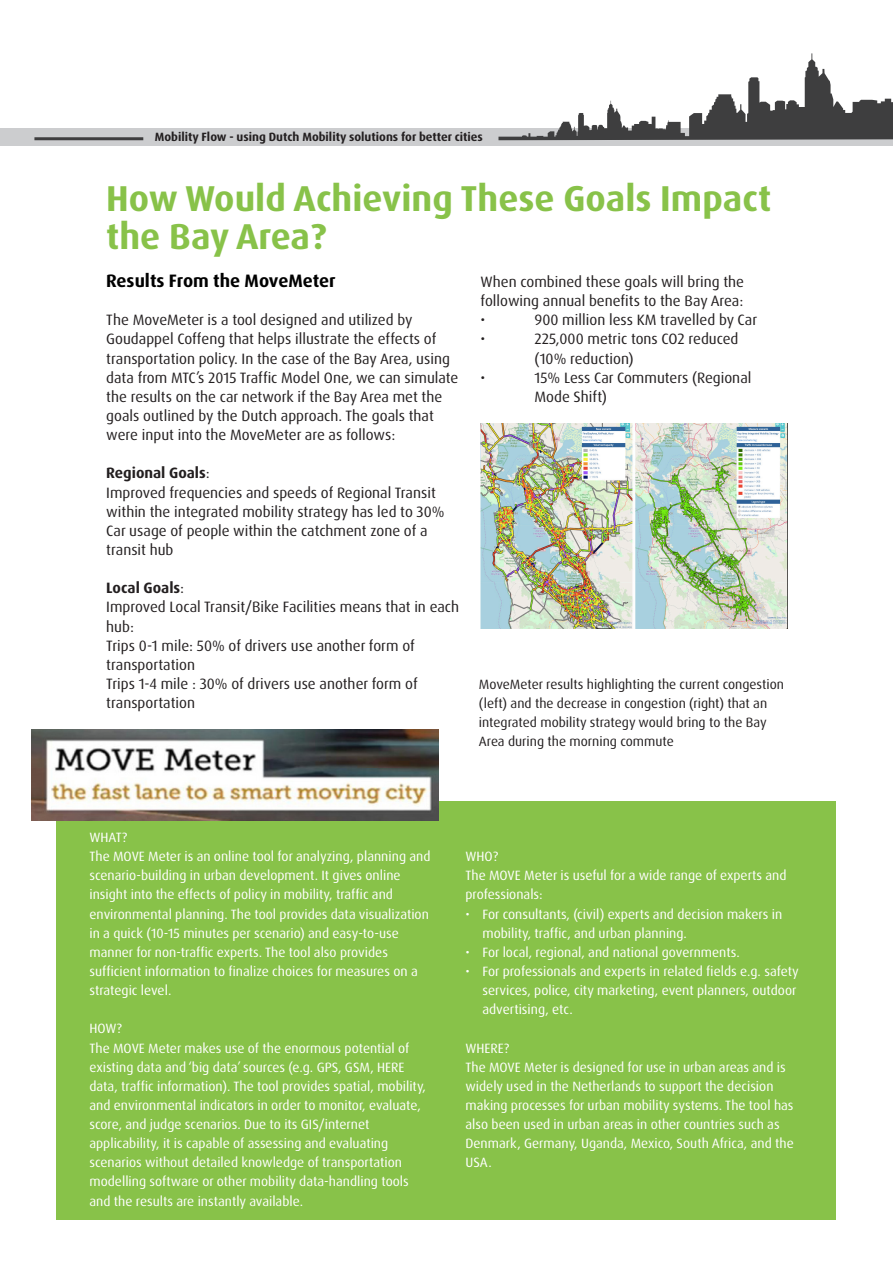
<style>
.page{position:relative;width:893px;height:1263px;background:#fff}
.page>*{position:absolute;margin:0;border:0;box-sizing:border-box;transform-origin:0 0}
._03_Intro{font:700 36px/38.2px "Dax OT";color:#88c249}
._03_Intro-2{font:700 18px "Dax OT";color:#000}
.t1{font:15px/19.2px "Dax OT";color:#231f20}
.t2{font:700 15px "Dax OT";color:#231f20}
._04_Platte_tekst{font:13.5px/19.2px "Dax OT";color:#fff}
._06_Opsomming_kader{font:13.5px/19.2px "Dax OT";color:#231f20}
.t3{font:700 12px "Dax OT";color:#231f20}
.s1{font-weight:400}
</style>
<div class="page">
<div style="left:0;top:128px;width:893px;height:18px;background:#cccdcf"></div>
<svg style="left:498px;top:53px;width:395px;height:87px"></svg>
<hr style="left:34px;top:137px;width:109px;height:3px;background:#3e3e3f">
<div style="left:57px;top:801px;width:779px;height:419px;background:#88c249"></div>
<img style="left:32px;top:729px;width:406px;height:92px">
<img style="left:481px;top:423px;width:306px;height:205px">
<p class="t3" style="left:155px;top:130px;width:330px">Mobility Flow - using Dutch Mobility solutions for better cities</p>
<p class="_03_Intro" style="left:106px;top:179px;width:667px">How Would Achieving These Goals Impact the Bay Area?</p>
<p class="_03_Intro-2" style="left:106px;top:269px;width:231px">Results From the MoveMeter</p>
<p class="t1" style="left:106px;top:311px;width:354px">The MoveMeter is a tool designed and utilized by Goudappel Coffeng that helps illustrate the effects of transportation policy. In the case of the Bay Area, using data from MTC’s 2015 Traffic Model One, we can simulate the results on the car network if the Bay Area met the goals outlined by the Dutch approach. The goals that were input into the MoveMeter are as follows:</p>
<p class="t2" style="left:106px;top:464px;width:105px">Regional Goals<span class="s1">:</span></p>
<p class="t1" style="left:106px;top:483px;width:340px">Improved frequencies and speeds of Regional Transit within the integrated mobility strategy has led to 30% Car usage of people within the catchment zone of a transit hub</p>
<p class="t2" style="left:106px;top:578px;width:79px">Local Goals<span class="s1">:</span></p>
<p class="t1" style="left:106px;top:598px;width:354px">Improved Local Transit/Bike Facilities means that in each hub:</p>
<p class="t1" style="left:106px;top:636px;width:310px">Trips 0-1 mile: 50% of drivers use another form of transportation</p>
<p class="t1" style="left:106px;top:674px;width:313px">Trips 1-4 mile : 30% of drivers use another form of transportation</p>
<p class="t1" style="left:480px;top:272px;width:265px">When combined these goals will bring the following annual benefits to the Bay Area:</p>
<p class="t1" style="left:480px;top:311px;width:6px">•</p>
<p class="t1" style="left:534px;top:311px;width:224px">900 million less KM travelled by Car</p>
<p class="t1" style="left:480px;top:330px;width:6px">•</p>
<p class="t1" style="left:534px;top:330px;width:206px">225,000 metric tons CO2 reduced (10% reduction)</p>
<p class="t1" style="left:480px;top:368px;width:6px">•</p>
<p class="t1" style="left:534px;top:368px;width:218px">15% Less Car Commuters (Regional<br>Mode Shift)</p>
<p class="_06_Opsomming_kader" style="left:479px;top:675px;width:307px">MoveMeter results highlighting the current congestion (left) and the decrease in congestion (right) that an integrated mobility strategy would bring to the Bay Area during the morning commute</p>
<p class="_04_Platte_tekst" style="left:89px;top:828px;width:39px">WHAT?</p>
<p class="_04_Platte_tekst" style="left:89px;top:847px;width:343px">The MOVE Meter is an online tool for analyzing, planning and scenario-building in urban development. It gives online insight into the effects of policy in mobility, traffic and</p>
<p class="_04_Platte_tekst" style="left:89px;top:904px;width:341px">environmental planning. The tool provides data visualization in a quick (10-15 minutes per scenario) and easy-to-use manner for non-traffic experts. The tool also provides sufficient information to finalize choices for measures on a strategic level.</p>
<p class="_04_Platte_tekst" style="left:89px;top:1019px;width:34px">HOW?</p>
<p class="_04_Platte_tekst" style="left:89px;top:1038px;width:338px">The MOVE Meter makes use of the enormous potential of existing data and ‘big data’ sources (e.g. GPS, GSM, HERE data, traffic information). The tool provides spatial, mobility, and environmental indicators in order to monitor, evaluate, score, and judge scenarios. Due to its GIS/internet applicability, it is capable of assessing and evaluating scenarios without detailed knowledge of transportation modelling software or other mobility data-handling tools and the results are instantly available.</p>
<p class="_04_Platte_tekst" style="left:465px;top:847px;width:34px">WHO?</p>
<p class="_04_Platte_tekst" style="left:465px;top:866px;width:323px">The MOVE Meter is useful for a wide range of experts and professionals:</p>
<p class="_04_Platte_tekst" style="left:482px;top:904px;width:301px;text-indent:-17px">• For consultants, (civil) experts and decision makers in mobility, traffic, and urban planning.</p>
<p class="_04_Platte_tekst" style="left:465px;top:943px;width:276px">• For local, regional, and national governments.</p>
<p class="_04_Platte_tekst" style="left:482px;top:962px;width:318px;text-indent:-17px">• For professionals and experts in related fields e.g. safety services, police, city marketing, event planners, outdoor advertising, etc.</p>
<p class="_04_Platte_tekst" style="left:465px;top:1038px;width:45px">WHERE?</p>
<p class="_04_Platte_tekst" style="left:465px;top:1057px;width:330px">The MOVE Meter is designed for use in urban areas and is widely used in the Netherlands to support the decision making processes for urban mobility systems. The tool has also been used in urban areas in other countries such as Denmark, Germany, Uganda, Mexico, South Africa, and the USA.</p>
</div>
